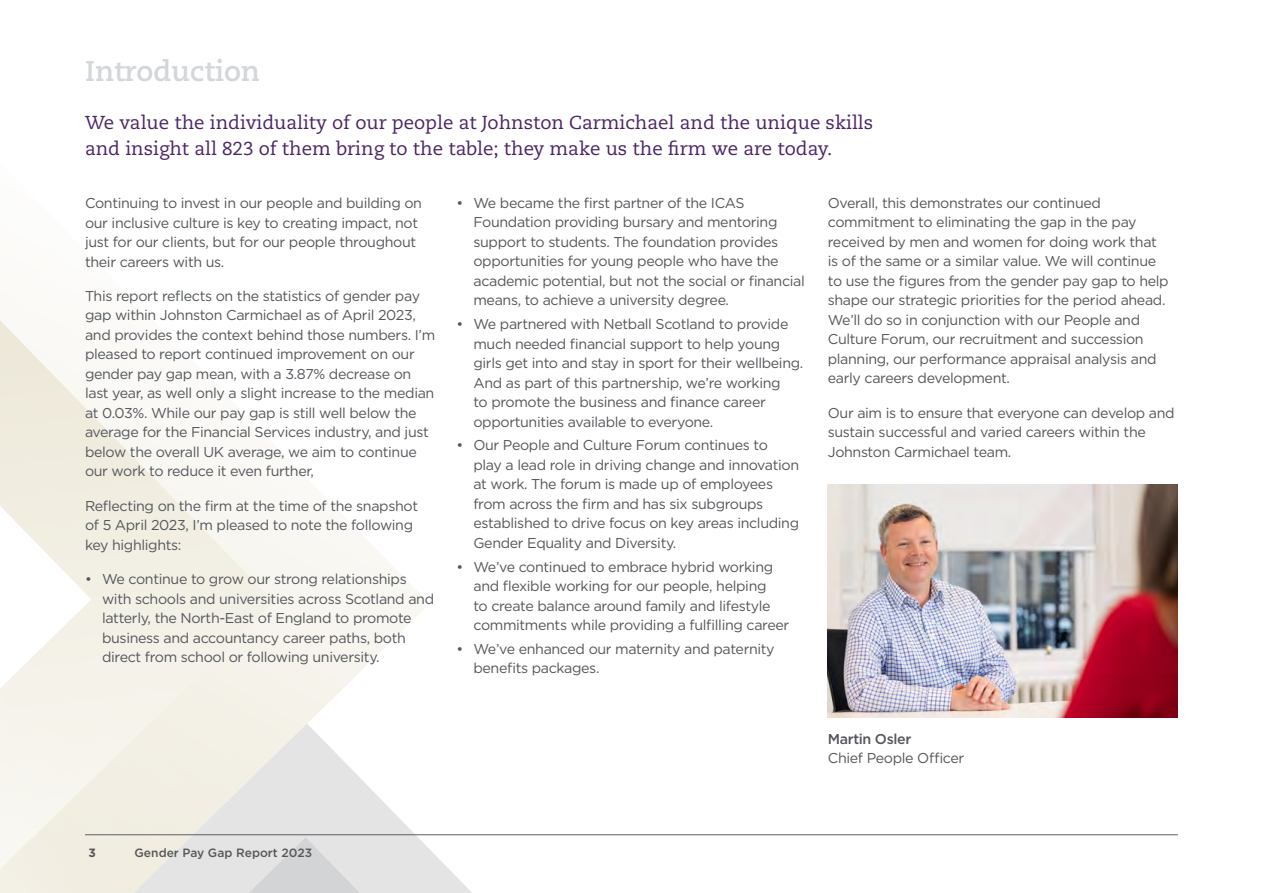
<style>
.page{position:relative;width:1263px;height:893px;background:#fff}
.page>*{position:absolute;margin:0;border:0;box-sizing:border-box;transform-origin:0 0}
.t1{font:700 28.5px "Caecilia LT Std";color:#d2d7db}
.t2{font:18.75px/26.2px "Caecilia LT Std";color:#4a2465}
.t3{font:14.25px/19.5px "Gotham";letter-spacing:-.025em;color:#53565a}
.t4{font:500 14.25px "Gotham";letter-spacing:-.025em;color:#53565a}
.t5{font:500 12px "Gotham";color:#575756}
.t6{font:700 12px "Gotham";color:#575756}
</style>
<div class="page">
<svg style="left:293px;top:495px;width:136px;height:210px"></svg>
<svg style="left:293px;top:705px;width:436px;height:131px"></svg>
<svg style="left:0;top:320px;width:293px;height:499px"></svg>
<svg style="left:0;top:819px;width:610px;height:74px"></svg>
<hr style="left:85px;top:834px;width:1093px;height:1px;background:#5d5e65">
<img style="left:828px;top:484px;width:350px;height:234px">
<h1 class="t1" style="left:85px;top:55px;width:176px">Introduction</h1>
<h2 class="t2" style="left:85px;top:110px;width:790px">We value the individuality of our people at Johnston Carmichael and the unique skills and insight all 823 of them bring to the table; they make us the firm we are today.</h2>
<p class="t3" style="left:85px;top:193px;width:338px">Continuing to invest in our people and building on our inclusive culture is key to creating impact, not just for our clients, but for our people throughout their careers with us.</p>
<p class="t3" style="left:85px;top:286px;width:352px">This report reflects on the statistics of gender pay gap within Johnston Carmichael as of April 2023, and provides the context behind those numbers. I’m pleased to report continued improvement on our gender pay gap mean, with a 3.87% decrease on last year, as well only a slight increase to the median at 0.03%. While our pay gap is still well below the average for the Financial Services industry, and just below the overall UK average, we aim to continue our work to reduce it even further,</p>
<p class="t3" style="left:85px;top:496px;width:335px">Reflecting on the firm at the time of the snapshot of 5 April 2023, I’m pleased to note the following key highlights:</p>
<p class="t3" style="left:102px;top:569px;width:334px;text-indent:-17px">• We continue to grow our strong relationships with schools and universities across Scotland and latterly, the North-East of England to promote business and accountancy career paths, both direct from school or following university.</p>
<p class="t3" style="left:473px;top:193px;width:333px;text-indent:-17px">• We became the first partner of the ICAS Foundation providing bursary and mentoring support to students. The foundation provides opportunities for young people who have the academic potential, but not the social or financial means, to achieve a university degree.</p>
<p class="t3" style="left:473px;top:314px;width:331px;text-indent:-17px">• We partnered with Netball Scotland to provide much needed financial support to help young girls get into and stay in sport for their wellbeing.<br>And as part of this partnership, we’re working<br>to promote the business and finance career opportunities available to everyone.</p>
<p class="t3" style="left:473px;top:435px;width:327px;text-indent:-17px">• Our People and Culture Forum continues to play a lead role in driving change and innovation at work. The forum is made up of employees from across the firm and has six subgroups established to drive focus on key areas including Gender Equality and Diversity.</p>
<p class="t3" style="left:473px;top:557px;width:317px;text-indent:-17px">• We’ve continued to embrace hybrid working and flexible working for our people, helping<br>to create balance around family and lifestyle commitments while providing a fulfilling career</p>
<p class="t3" style="left:473px;top:639px;width:303px;text-indent:-17px">• We’ve enhanced our maternity and paternity benefits packages.</p>
<p class="t3" style="left:828px;top:193px;width:342px">Overall, this demonstrates our continued commitment to eliminating the gap in the pay received by men and women for doing work that is of the same or a similar value. We will continue to use the figures from the gender pay gap to help shape our strategic priorities for the period ahead.<br>We’ll do so in conjunction with our People and Culture Forum, our recruitment and succession planning, our performance appraisal analysis and early careers development.</p>
<p class="t3" style="left:828px;top:403px;width:348px">Our aim is to ensure that everyone can develop and sustain successful and varied careers within the<br>Johnston Carmichael team.</p>
<p class="t4" style="left:828px;top:729px;width:85px">Martin Osler</p>
<p class="t3" style="left:828px;top:748px;width:138px">Chief People Officer</p>
<p class="t6" style="left:89px;top:845px;width:9px">3</p>
<p class="t5" style="left:135px;top:845px;width:179px">Gender Pay Gap Report 2023</p>
</div>
